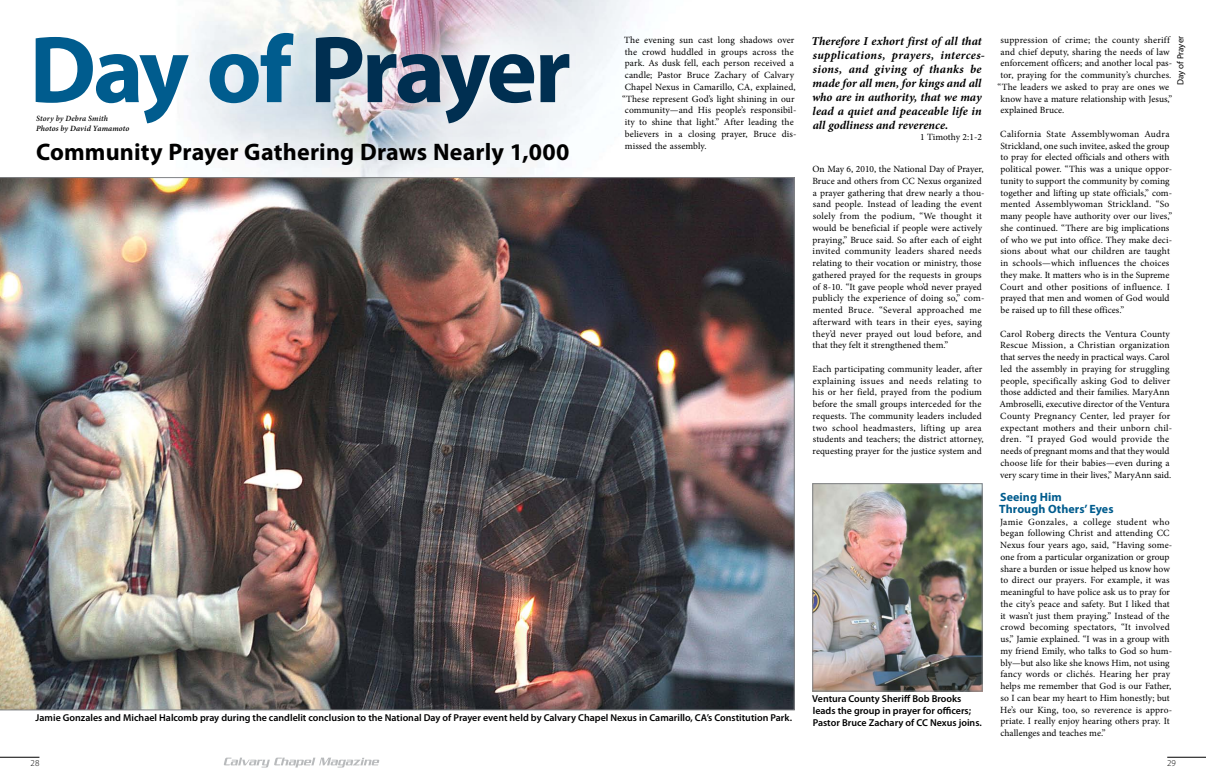
<style>
.page{position:relative;width:1206px;height:783px;background:#fff}
.page>*{position:absolute;margin:0;border:0;box-sizing:border-box;transform-origin:0 0}
.t1{font:700 96px "Myriad Pro";letter-spacing:-.035em;color:#002f51}
.t2{font:700 24px "Myriad Pro";letter-spacing:.005em;color:#000}
.t3{font:italic 700 12px/14px "Minion Pro";letter-spacing:.005em;color:#000}
.t4{font:700 12px/11.7px "Myriad Pro";letter-spacing:.005em;color:#005c8e}
.t5{font:600 10px/12px "Myriad Pro";color:#000}
.t6{font:9.5px/11.8px "Minion Pro";letter-spacing:.01em;color:#000}
.t7{font:9px "Myriad Pro";letter-spacing:-.005em;color:#000}
.t8{font:300 9px "Myriad Pro";color:#000}
.t9{font:italic 600 8px/10px "Minion Pro";letter-spacing:.02em;color:#000}
.s1{color:#005c8e}
</style>
<div class="page">
<img style="left:214px;top:0;width:416px;height:177px">
<div style="left:9px;top:6px;width:583px;height:139px;background:#fff;opacity:.75"></div>
<img style="left:814px;top:485px;width:166px;height:204px">
<div style="left:812px;top:483px;width:170px;height:208px;border:1px solid #808285"></div>
<img style="left:0;top:177px;width:795px;height:533px">
<hr style="left:0;top:757px;width:39px;height:1px;background:#000">
<svg style="left:224px;top:758px;width:155px;height:10px"></svg>
<hr style="left:1167px;top:757px;width:39px;height:1px;background:#000">
<h1 class="t1" style="left:29px;top:7px;width:543px"><span class="s1">Day of</span> Prayer</h1>
<h2 class="t2" style="left:36px;top:137px;width:535px">Community Prayer Gathering Draws Nearly 1,000</h2>
<p class="t9" style="left:36px;top:113px;width:95px">Story by Debra Smith<br>Photos by David Yamamoto</p>
<p class="t6" style="left:624px;top:34px;width:172px">The evening sun cast long shadows over</p>
<p class="t6" style="left:625px;top:46px;width:170px">the crowd huddled in groups across the</p>
<p class="t6" style="left:625px;top:58px;width:171px">park. As dusk fell, each person received a</p>
<p class="t6" style="left:625px;top:69px;width:171px">candle; Pastor Bruce Zachary of Calvary</p>
<p class="t6" style="left:625px;top:81px;width:172px">Chapel Nexus in Camarillo, CA, explained,</p>
<p class="t6" style="left:622px;top:93px;width:174px">“These represent God’s light shining in our</p>
<p class="t6" style="left:625px;top:105px;width:173px">community—and His people’s responsibil-</p>
<p class="t6" style="left:625px;top:116px;width:170px">ity to shine that light.” After leading the</p>
<p class="t6" style="left:625px;top:128px;width:173px">believers in a closing prayer, Bruce dis-</p>
<p class="t6" style="left:625px;top:140px;width:83px">missed the assembly.</p>
<p class="t5" style="left:36px;top:712px;width:758px">Jamie Gonzales and Michael Halcomb pray during the candlelit conclusion to the National Day of Prayer event held by Calvary Chapel Nexus in Camarillo, CA’s Constitution Park.</p>
<p class="t3" style="left:811px;top:34px;width:175px">Therefore I exhort first of all that supplications, prayers, interces&shy;sions, and giving of thanks be made for all men, for kings and all who are in authority, that we may lead a quiet and peaceable life in all godliness and reverence.</p>
<p class="t6" style="left:920px;top:132px;width:63px">1 Timothy 2:1-2</p>
<p class="t6" style="left:812px;top:163px;width:174px">On May 6, 2010, the National Day of Prayer, Bruce and others from CC Nexus organized a prayer gathering that drew nearly a thou&shy;sand people. Instead of leading the event solely from the podium, “We thought it would be beneficial if people were actively praying,” Bruce said. So after each of eight invited community leaders shared needs relating to their vocation or ministry, those gathered prayed for the requests in groups of 8-10. “It gave people who’d never prayed publicly the experience of doing so,” com&shy;mented Bruce. “Several approached me afterward with tears in their eyes, saying they’d never prayed out loud before, and that they felt it strengthened them.”</p>
<p class="t6" style="left:812px;top:363px;width:173px">Each participating community leader, after explaining issues and needs relating to his or her field, prayed from the podium before the small groups interceded for the requests. The community leaders included two school headmasters, lifting up area students and teachers; the district attorney, requesting prayer for the justice system and</p>
<p class="t5" style="left:812px;top:693px;width:171px">Ventura County Sheriff Bob Brooks leads the group in prayer for officers;<br>Pastor Bruce Zachary of CC Nexus joins.</p>
<p class="t7" style="left:1175px;top:85px;width:51px;rotate:-90deg">Day of Prayer</p>
<p class="t6" style="left:1001px;top:34px;width:171px">suppression of crime; the county sheriff</p>
<p class="t6" style="left:1001px;top:46px;width:171px">and chief deputy, sharing the needs of law</p>
<p class="t6" style="left:1001px;top:58px;width:173px">enforcement officers; and another local pas-</p>
<p class="t6" style="left:1000px;top:69px;width:172px">tor, praying for the community’s churches.</p>
<p class="t6" style="left:998px;top:81px;width:173px">“The leaders we asked to pray are ones we</p>
<p class="t6" style="left:1000px;top:93px;width:173px">know have a mature relationship with Jesus,”</p>
<p class="t6" style="left:1001px;top:105px;width:65px">explained Bruce.</p>
<p class="t6" style="left:1000px;top:128px;width:173px">California State Assemblywoman Audra Strickland, one such invitee, asked the group to pray for elected officials and others with political power. “This was a unique oppor&shy;tunity to support the community by coming together and lifting up state officials,” com&shy;mented Assemblywoman Strickland. “So many people have authority over our lives,” she continued. “There are big implications of who we put into office. They make deci&shy;sions about what our children are taught in schools—which influences the choices they make. It matters who is in the Supreme Court and other positions of influence. I prayed that men and women of God would be raised up to fill these offices.”</p>
<p class="t6" style="left:999px;top:328px;width:174px">Carol Roberg directs the Ventura County Rescue Mission, a Christian organization that serves the needy in practical ways. Carol led the assembly in praying for struggling people, specifically asking God to deliver those addicted and their families. MaryAnn Ambroselli, executive director of the Ventura County Pregnancy Center, led prayer for expectant mothers and their unborn chil&shy;dren. “I prayed God would provide the needs of pregnant moms and that they would choose life for their babies—even during a very scary time in their lives,” MaryAnn said.</p>
<p class="t4" style="left:999px;top:491px;width:116px">Seeing Him<br>Through Others’ Eyes</p>
<p class="t6" style="left:1000px;top:516px;width:174px">Jamie Gonzales, a college student who began following Christ and attending CC Nexus four years ago, said, “Having some&shy;one from a particular organization or group share a burden or issue helped us know how to direct our prayers. For example, it was meaningful to have police ask us to pray for the city’s peace and safety. But I liked that it wasn’t just them praying.” Instead of the crowd becoming spectators, “It involved us,” Jamie explained. “I was in a group with my friend Emily, who talks to God so hum&shy;bly—but also like she knows Him, not using fancy words or clichés. Hearing her pray helps me remember that God is our Father, so I can bear my heart to Him honestly; but He’s our King, too, so reverence is appro&shy;priate. I really enjoy hearing others pray. It challenges and teaches me.”</p>
<p class="t8" style="left:31px;top:757px;width:10px">28</p>
<p class="t8" style="left:1167px;top:757px;width:10px">29</p>
</div>
